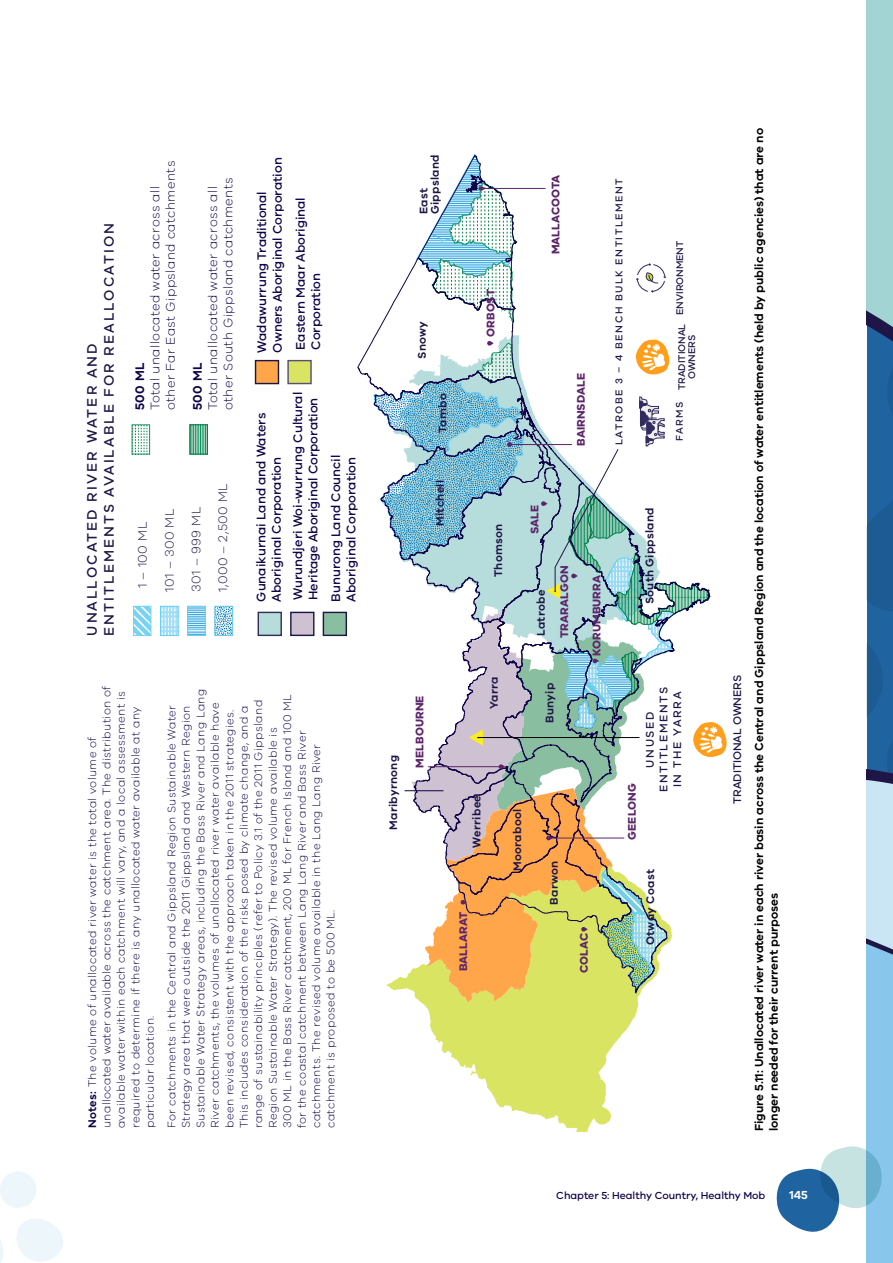
<style>
.page{position:relative;width:893px;height:1263px;background:#fff}
.page>*{position:absolute;margin:0;border:0;box-sizing:border-box;transform-origin:0 0}
.t1{font:500 14.25px/17.1px "VIC";letter-spacing:.145em;color:#1e1646}
.t2{font:500 12.9px/15.5px "VIC";color:#100249}
.t3{font:300 12.9px/15.5px "VIC";letter-spacing:.035em;color:#100249}
.t4{font:300 12.9px/26.8px "VIC";letter-spacing:.035em;color:#1e1646}
.t5{font:600 12.9px "VIC";color:#100249}
.t6{font:600 12px/14.4px "VIC";color:#000}
.t7{font:600 12px "VIC";color:#fff}
.t8{font:300 11.4px/14.4px "VIC";letter-spacing:.035em;color:#100249}
.t9{font:600 11.4px/11.4px "VIC";letter-spacing:.025em;color:#1e1646}
.t10{font:700 11.4px "VIC";letter-spacing:.005em;color:#5d256a}
.t11{font:500 11.4px/13.6px "VIC";letter-spacing:.145em;color:#1e1646;text-align:center}
.t12{font:500 11.4px "VIC";color:#1e1646}
.t13{font:500 10.5px "VIC";color:#100249}
.t14{font:500 10.2px "VIC";letter-spacing:.145em;color:#1e1646}
.t15{font:500 10.05px/9.9px "VIC";color:#1e1646}
.s1{font-weight:600}
</style>
<div class="page">
<svg style="left:0;top:1240px;width:3px;height:23px"></svg>
<svg style="left:16px;top:1219px;width:47px;height:43px"></svg>
<svg style="left:0;top:1171px;width:36px;height:37px"></svg>
<svg style="left:776px;top:0;width:117px;height:1263px"></svg>
<svg style="left:431px;top:1029px;width:196px;height:102px;fill:#d9e463"></svg>
<svg style="left:357px;top:155px;width:370px;height:874px"></svg>
<svg style="left:135px;top:426px;width:13px;height:26px"></svg>
<div style="left:132px;top:424px;width:18px;height:30px;border:1px solid #1b9667"></div>
<svg style="left:191px;top:426px;width:15px;height:27px"></svg>
<div style="left:189px;top:424px;width:19px;height:31px;border:1px solid #008145"></div>
<div style="left:258px;top:612px;width:23px;height:23px;background:#b6dcdb"></div>
<div style="left:258px;top:612px;width:24px;height:24px;border:1px solid #1e1646"></div>
<div style="left:291px;top:612px;width:23px;height:23px;background:#cec1d1"></div>
<div style="left:290px;top:612px;width:24px;height:24px;border:1px solid #1e1646"></div>
<div style="left:323px;top:612px;width:23px;height:23px;background:#8abea1"></div>
<div style="left:323px;top:612px;width:24px;height:24px;border:1px solid #1e1646"></div>
<div style="left:256px;top:361px;width:22px;height:23px;background:#ffa64b"></div>
<div style="left:255px;top:360px;width:24px;height:24px;border:1px solid #1e1646"></div>
<div style="left:288px;top:361px;width:23px;height:23px;background:#d9e463"></div>
<div style="left:287px;top:360px;width:25px;height:24px;border:1px solid #1e1646"></div>
<svg style="left:135px;top:608px;width:14px;height:26px"></svg>
<div style="left:133px;top:606px;width:18px;height:30px;border:1px solid #68cef3"></div>
<svg style="left:162px;top:608px;width:14px;height:26px"></svg>
<div style="left:160px;top:606px;width:18px;height:30px;border:1px solid #68cef3"></div>
<svg style="left:189px;top:608px;width:15px;height:26px"></svg>
<div style="left:187px;top:606px;width:19px;height:30px;border:1px solid #68cef3"></div>
<svg style="left:217px;top:608px;width:14px;height:26px"></svg>
<div style="left:215px;top:606px;width:18px;height:30px;border:1px solid #68cef3"></div>
<p class="t1" style="left:83px;top:636px;width:414px;rotate:-90deg">UNALLOCATED RIVER WATER AND<br>ENTITLEMENTS AVAILABLE FOR REALLOCATION</p>
<p class="t3" style="left:147px;top:410px;width:251px;rotate:-90deg">Total unallocated water across all other Far East Gippsland catchments</p>
<p class="t5" style="left:132px;top:410px;width:50px;rotate:-90deg">500 ML</p>
<p class="t3" style="left:205px;top:410px;width:234px;rotate:-90deg">Total unallocated water across all other South Gippsland catchments</p>
<p class="t5" style="left:189px;top:410px;width:50px;rotate:-90deg">500 ML</p>
<p class="t4" style="left:129px;top:592px;width:110px;rotate:-90deg">1 – 100 ML<br>101 – 300 ML<br>301 – 999 ML<br>1,000 – 2,500 ML</p>
<p class="t2" style="left:254px;top:353px;width:197px;rotate:-90deg">Wadawurrung Traditional<br>Owners Aboriginal Corporation</p>
<p class="t2" style="left:292px;top:350px;width:154px;rotate:-90deg">Eastern Maar Aboriginal<br>Corporation</p>
<p class="t2" style="left:253px;top:601px;width:190px;rotate:-90deg">Gunaikurnai Land and Waters<br>Aboriginal Corporation</p>
<p class="t2" style="left:290px;top:600px;width:210px;rotate:-90deg">Wurundjeri Woi-wurrung Cultural<br>Heritage Aboriginal Corporation</p>
<p class="t2" style="left:328px;top:601px;width:148px;rotate:-90deg">Bunurong Land Council<br>Aboriginal Corporation</p>
<p class="t8" style="left:85px;top:1128px;width:444px;rotate:-90deg"><span class="s1">Notes:</span> The volume of unallocated river water is the total volume of unallocated water available across the catchment area. The distribution of available water within each catchment will vary, and a local assessment is required to determine if there is any unallocated water available at any particular location.</p>
<p class="t8" style="left:164px;top:1128px;width:441px;rotate:-90deg">For catchments in the Central and Gippsland Region Sustainable Water Strategy area that were outside the 2011 Gippsland and Western Region Sustainable Water Strategy areas, including the Bass River and Lang Lang River catchments, the volumes of unallocated river water available have been revised, consistent with the approach taken in the 2011 strategies.<br>This includes consideration of the risks posed by climate change, and a range of sustainability principles (refer to Policy 3.1 of the 2011 Gippsland Region Sustainable Water Strategy). The revised volume available is<br>300 ML in the Bass River catchment, 200 ML for French Island and 100 ML for the coastal catchment between Lang Lang River and Bass River catchments. The revised volume available in the Lang Lang River catchment is proposed to be 500 ML.</p>
<p class="t9" style="left:387px;top:830px;width:76px;rotate:-90deg">Maribyrnong</p>
<p class="t9" style="left:418px;top:214px;width:61px;rotate:-90deg">East<br>Gippsland</p>
<p class="t9" style="left:416px;top:359px;width:39px;rotate:-90deg">Snowy</p>
<p class="t9" style="left:437px;top:433px;width:41px;rotate:-90deg">Tambo</p>
<p class="t10" style="left:484px;top:337px;width:49px;rotate:-90deg">ORBOST</p>
<p class="t10" style="left:549px;top:254px;width:81px;rotate:-90deg">MALLACOOTA</p>
<p class="t14" style="left:613px;top:445px;width:269px;rotate:-90deg">LATROBE 3 – 4 BENCH BULK ENTITLEMENT</p>
<p class="t10" style="left:574px;top:446px;width:74px;rotate:-90deg">BAIRNSDALE</p>
<p class="t15" style="left:675px;top:315px;width:76px;rotate:-90deg">ENVIRONMENT</p>
<p class="t15" style="left:676px;top:379px;width:57px;text-indent:-62px;rotate:-90deg">FARMS TRADITIONAL<br>OWNERS</p>
<p class="t9" style="left:434px;top:526px;width:47px;rotate:-90deg">Mitchell</p>
<p class="t10" style="left:412px;top:767px;width:73px;rotate:-90deg">MELBOURNE</p>
<p class="t9" style="left:492px;top:577px;width:55px;rotate:-90deg">Thomson</p>
<p class="t9" style="left:488px;top:709px;width:34px;rotate:-90deg">Yarra</p>
<p class="t10" style="left:528px;top:534px;width:31px;rotate:-90deg">SALE</p>
<p class="t9" style="left:535px;top:636px;width:48px;rotate:-90deg">Latrobe</p>
<p class="t10" style="left:557px;top:638px;width:74px;rotate:-90deg">TRARALGON</p>
<p class="t9" style="left:543px;top:722px;width:41px;rotate:-90deg">Bunyip</p>
<p class="t10" style="left:590px;top:656px;width:82px;rotate:-90deg">KORUMBURRA</p>
<p class="t9" style="left:471px;top:847px;width:54px;rotate:-90deg">Werribee</p>
<p class="t10" style="left:456px;top:971px;width:61px;rotate:-90deg">BALLARAT</p>
<p class="t9" style="left:511px;top:871px;width:63px;rotate:-90deg">Moorabool</p>
<p class="t9" style="left:548px;top:904px;width:45px;rotate:-90deg">Barwon</p>
<p class="t10" style="left:577px;top:973px;width:42px;rotate:-90deg">COLAC</p>
<p class="t9" style="left:644px;top:604px;width:99px;rotate:-90deg">South Gippsland</p>
<p class="t10" style="left:625px;top:840px;width:58px;rotate:-90deg">GEELONG</p>
<p class="t11" style="left:643px;top:792px;width:107px;rotate:-90deg">UNUSED<br>ENTITLEMENTS<br>IN THE YARRA</p>
<p class="t9" style="left:644px;top:945px;width:77px;rotate:-90deg">Otway Coast</p>
<p class="t12" style="left:730px;top:804px;width:131px;rotate:-90deg">TRADITIONAL OWNERS</p>
<p class="t6" style="left:752px;top:1131px;width:1004px;rotate:-90deg">Figure 5.11: Unallocated river water in each river basin across the Central and Gippsland Region and the location of water entitlements (held by public agencies) that are no longer needed for their current purposes</p>
<p class="t13" style="left:556px;top:1189px;width:211px">Chapter 5: Healthy Country, Healthy Mob</p>
<p class="t7" style="left:789px;top:1188px;width:20px">145</p>
</div>
